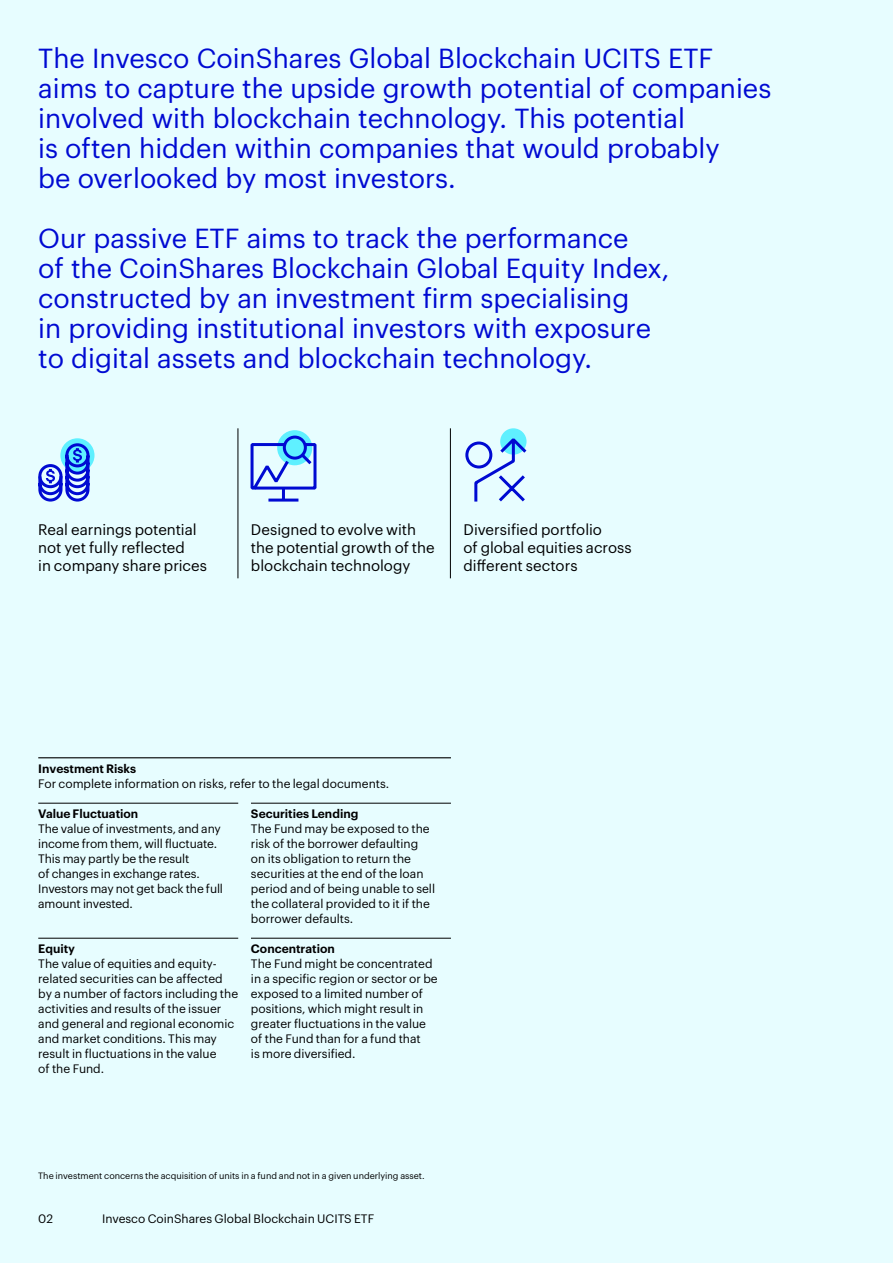
<style>
.page{position:relative;width:893px;height:1263px;background:#e7fdff}
.page>*{position:absolute;margin:0;border:0;box-sizing:border-box;transform-origin:0 0}
.t1{font:27px/30px "Graphik";color:#000ad2}
.t2{font:15px/18px "Graphik";color:#000}
.t3{font:12px/15px "Graphik";color:#000}
.t4{font:600 12px "Graphik";color:#000}
.t5{font:9px "Graphik";color:#000}
</style>
<div class="page">
<div style="left:60px;top:438px;width:34px;height:34px;background:#5ff0ff;border-radius:50%"></div>
<svg style="left:38px;top:442px;width:53px;height:60px"></svg>
<div style="left:500px;top:428px;width:26px;height:27px;background:#5ff0ff;border-radius:50%"></div>
<svg style="left:465px;top:435px;width:62px;height:67px"></svg>
<svg style="left:277px;top:430px;width:35px;height:35px"></svg>
<svg style="left:250px;top:434px;width:67px;height:68px"></svg>
<hr style="left:238px;top:428px;width:1px;height:150px;background:#000">
<hr style="left:450px;top:428px;width:1px;height:150px;background:#000">
<hr style="left:38px;top:757px;width:413px;height:1px;background:#000">
<hr style="left:38px;top:803px;width:200px;height:1px;background:#000">
<hr style="left:38px;top:938px;width:200px;height:1px;background:#000">
<hr style="left:251px;top:803px;width:200px;height:1px;background:#000">
<hr style="left:251px;top:938px;width:200px;height:1px;background:#000">
<p class="t1" style="left:38px;top:41px;width:735px">The Invesco CoinShares Global Blockchain UCITS ETF aims to capture the upside growth potential of companies involved with blockchain technology. This potential<br>is often hidden within companies that would probably<br>be overlooked by most investors.</p>
<p class="t1" style="left:38px;top:221px;width:633px">Our passive ETF aims to track the performance<br>of the CoinShares Blockchain Global Equity Index, constructed by an investment firm specialising<br>in providing institutional investors with exposure to digital assets and blockchain technology.</p>
<p class="t2" style="left:38px;top:519px;width:170px">Real earnings potential not yet fully reflected<br>in company share prices</p>
<p class="t2" style="left:251px;top:519px;width:185px">Designed to evolve with the potential growth of the blockchain technology</p>
<p class="t2" style="left:463px;top:519px;width:170px">Diversified portfolio<br>of global equities across different sectors</p>
<p class="t4" style="left:38px;top:760px;width:99px">Investment Risks</p>
<p class="t3" style="left:38px;top:775px;width:353px">For complete information on risks, refer to the legal documents.</p>
<p class="t4" style="left:38px;top:805px;width:102px">Value Fluctuation</p>
<p class="t3" style="left:38px;top:820px;width:186px">The value of investments, and any income from them, will fluctuate.<br>This may partly be the result<br>of changes in exchange rates.<br>Investors may not get back the full amount invested.</p>
<p class="t4" style="left:38px;top:940px;width:38px">Equity</p>
<p class="t3" style="left:38px;top:955px;width:201px">The value of equities and equity&shy;related securities can be affected by a number of factors including the activities and results of the issuer and general and regional economic and market conditions. This may result in fluctuations in the value<br>of the Fund.</p>
<p class="t4" style="left:251px;top:805px;width:109px">Securities Lending</p>
<p class="t3" style="left:251px;top:820px;width:186px">The Fund may be exposed to the risk of the borrower defaulting on its obligation to return the securities at the end of the loan period and of being unable to sell the collateral provided to it if the borrower defaults.</p>
<p class="t4" style="left:251px;top:940px;width:85px">Concentration</p>
<p class="t3" style="left:251px;top:955px;width:188px">The Fund might be concentrated in a specific region or sector or be exposed to a limited number of positions, which might result in greater fluctuations in the value of the Fund than for a fund that<br>is more diversified.</p>
<p class="t5" style="left:38px;top:1168px;width:388px">The investment concerns the acquisition of units in a fund and not in a given underlying asset.</p>
<p class="t3" style="left:38px;top:1210px;width:16px">02</p>
<p class="t3" style="left:102px;top:1210px;width:274px">Invesco CoinShares Global Blockchain UCITS ETF</p>
</div>
